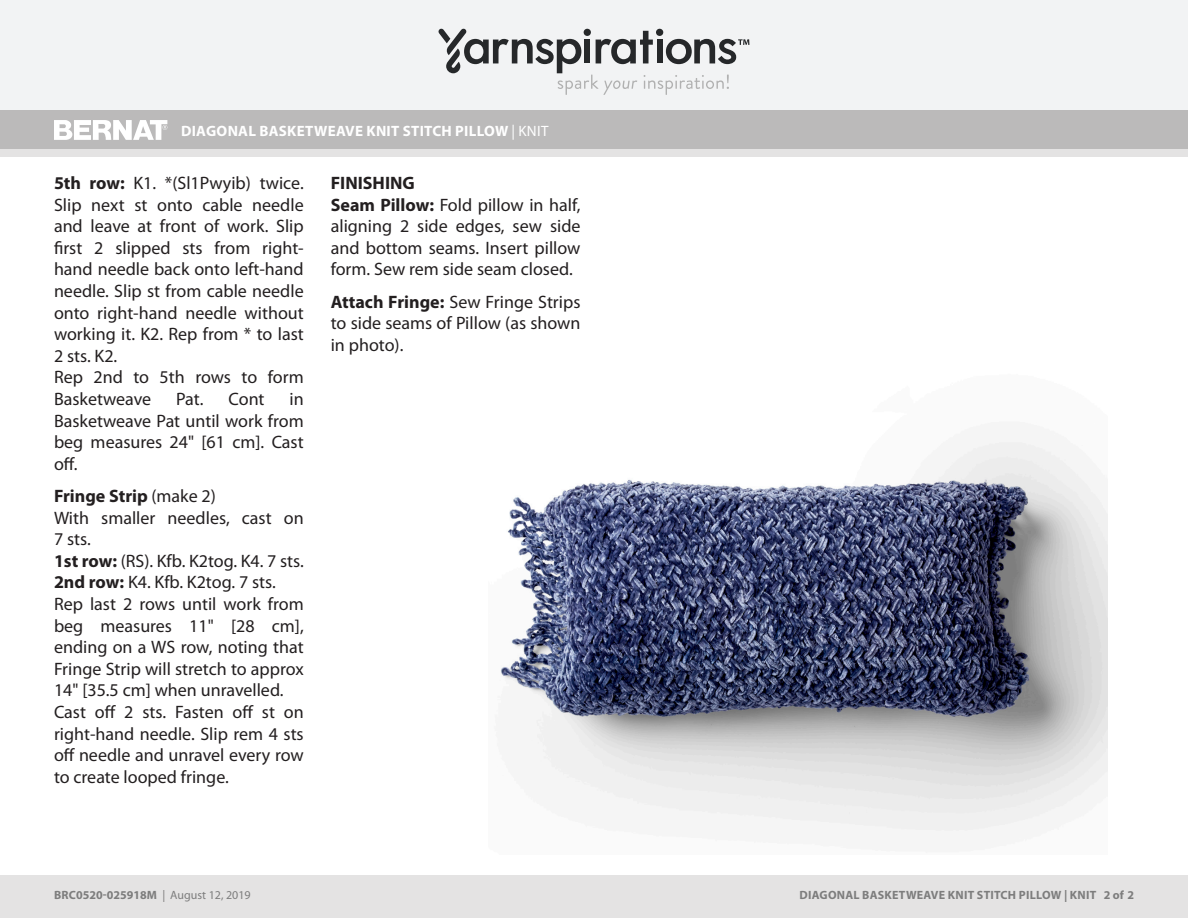
<style>
.page{position:relative;width:1188px;height:918px;background:#fff}
.page>*{position:absolute;margin:0;border:0;box-sizing:border-box;transform-origin:0 0}
.Instructions{font:18px/21.6px "Myriad Pro";color:#231f20;text-align:justify}
.Body{font:18px/21.6px "Myriad Pro";color:#231f20;text-align:justify}
.Instructions-2{font:700 18px "Myriad Pro";color:#231f20}
.Pattern_Title{font:700 15px "Myriad Pro";letter-spacing:.02em;color:#fff}
.t1{font:700 12px "Myriad Pro";letter-spacing:.02em;color:#7d7d7d}
.t2{font:700 12px "Myriad Pro";color:#7d7d7d}
.s1{font-weight:400}
.s2{font-weight:700}
</style>
<div class="page">
<div style="left:0;top:875px;width:1188px;height:43px;background:#e4e3e3"></div>
<div style="left:0;top:149px;width:1188px;height:9px;background:#e4e3e3"></div>
<div style="left:0;top:0;width:1188px;height:111px;background:#f2f3f4"></div>
<div style="left:0;top:111px;width:1188px;height:38px;background:#bbbaba"></div>
<svg style="left:54px;top:120px;width:113px;height:20px"></svg>
<svg style="left:438px;top:29px;width:311px;height:66px"></svg>
<img style="left:500px;top:442px;width:608px;height:389px">
<p class="Pattern_Title" style="left:181px;top:121px;width:369px">DIAGONAL BASKETWEAVE KNIT STITCH PILLOW <span class="s1">| KNIT</span></p>
<p class="Instructions" style="left:54px;top:173px;width:251px"><span class="s2">5th row:</span> K1. *(Sl1Pwyib) twice.<br>Slip next st onto cable needle and leave at front of work. Slip first 2 slipped sts from right&shy;hand needle back onto left-hand needle. Slip st from cable needle onto right-hand needle without working it. K2. Rep from * to last 2 sts. K2.</p>
<p class="Body" style="left:54px;top:367px;width:251px">Rep 2nd to 5th rows to form<br>Basketweave</p>
<p class="Instructions-2" style="left:331px;top:171px;width:86px">FINISHING</p>
<p class="Instructions" style="left:331px;top:194px;width:251px"><span class="s2">Seam Pillow:</span> Fold pillow in half, aligning 2 side edges, sew side and bottom seams. Insert pillow form. Sew rem side seam closed.</p>
<p class="Instructions" style="left:331px;top:291px;width:251px"><span class="s2">Attach Fringe:</span> Sew Fringe Strips to side seams of Pillow (as shown in photo).</p>
<p class="Body" style="left:176px;top:389px;width:29px">Pat.</p>
<p class="Body" style="left:229px;top:389px;width:38px">Cont</p>
<p class="Body" style="left:54px;top:389px;width:251px;text-indent:236px">in Basketweave Pat until work from beg measures 24" [61 cm]. Cast off.</p>
<p class="Instructions-2" style="left:54px;top:484px;width:163px">Fringe Strip <span class="s1">(make 2)</span></p>
<p class="Body" style="left:54px;top:507px;width:251px">With smaller needles, cast on<br>7 sts.</p>
<p class="Instructions" style="left:54px;top:550px;width:251px"><span class="s2">1st row:</span> (RS). Kfb. K2tog. K4. 7 sts.</p>
<p class="Instructions" style="left:54px;top:572px;width:223px"><span class="s2">2nd row:</span> K4. Kfb. K2tog. 7 sts.</p>
<p class="Body" style="left:54px;top:593px;width:251px">Rep last 2 rows until work from beg measures 11" [28 cm], ending on a WS row, noting that Fringe Strip will stretch to approx 14" [35.5 cm] when unravelled.</p>
<p class="Body" style="left:54px;top:701px;width:251px">Cast off 2 sts. Fasten off st on right-hand needle. Slip rem 4 sts off needle and unravel every row to create looped fringe.</p>
<p class="t2" style="left:54px;top:887px;width:198px">BRC0520-025918M <span class="s1">| August 12, 2019</span></p>
<p class="t1" style="left:800px;top:887px;width:336px">DIAGONAL BASKETWEAVE KNIT STITCH PILLOW | KNIT 2 of 2</p>
</div>
